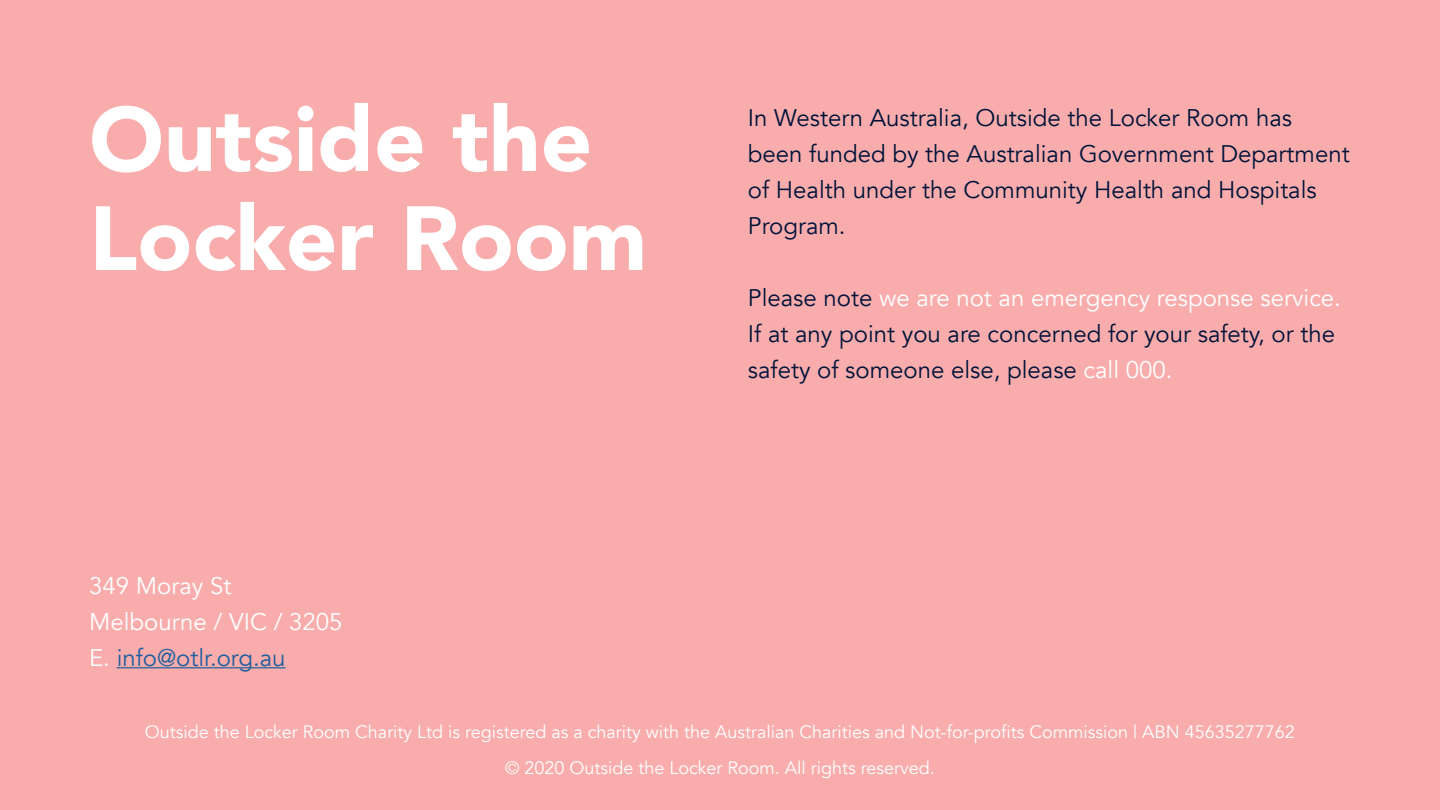
<style>
.page{position:relative;width:1440px;height:810px;background:#f8adac}
.page>*{position:absolute;margin:0;border:0;box-sizing:border-box;transform-origin:0 0}
.t1{font:900 90px/99px "Avenir";color:#fff}
.t2{font:24px/36px "Avenir";color:#00133a}
.t3{font:24px/36px "Avenir";color:#fff}
.t4{font:18px/36px "Avenir";color:#fff;text-align:center}
.s1{color:#215e9e}
.s2{color:#fff}
</style>
<div class="page">
<hr style="left:117px;top:667px;width:169px;height:1px;background:#215e9e">
<h1 class="t1" style="left:89px;top:88px;width:559px">Outside the<br>Locker Room</h1>
<p class="t3" style="left:89px;top:568px;width:255px">349 Moray St<br>Melbourne / VIC / 3205<br>E. <span class="s1">info@otlr.org.au</span></p>
<p class="t2" style="left:748px;top:100px;width:603px">In Western Australia, Outside the Locker Room has been funded by the Australian Government Department of Health under the Community Health and Hospitals Program.</p>
<p class="t2" style="left:748px;top:280px;width:595px">Please note <span class="s2">we are not an emergency response service.<br></span>If at any point you are concerned for your safety, or the safety of someone else, please <span class="s2">call 000.</span></p>
<p class="t4" style="left:145px;top:714px;width:1151px">Outside the Locker Room Charity Ltd is registered as a charity with the Australian Charities and Not-for-profits Commission | ABN 45635277762 © 2020 Outside the Locker Room. All rights reserved.</p>
</div>
